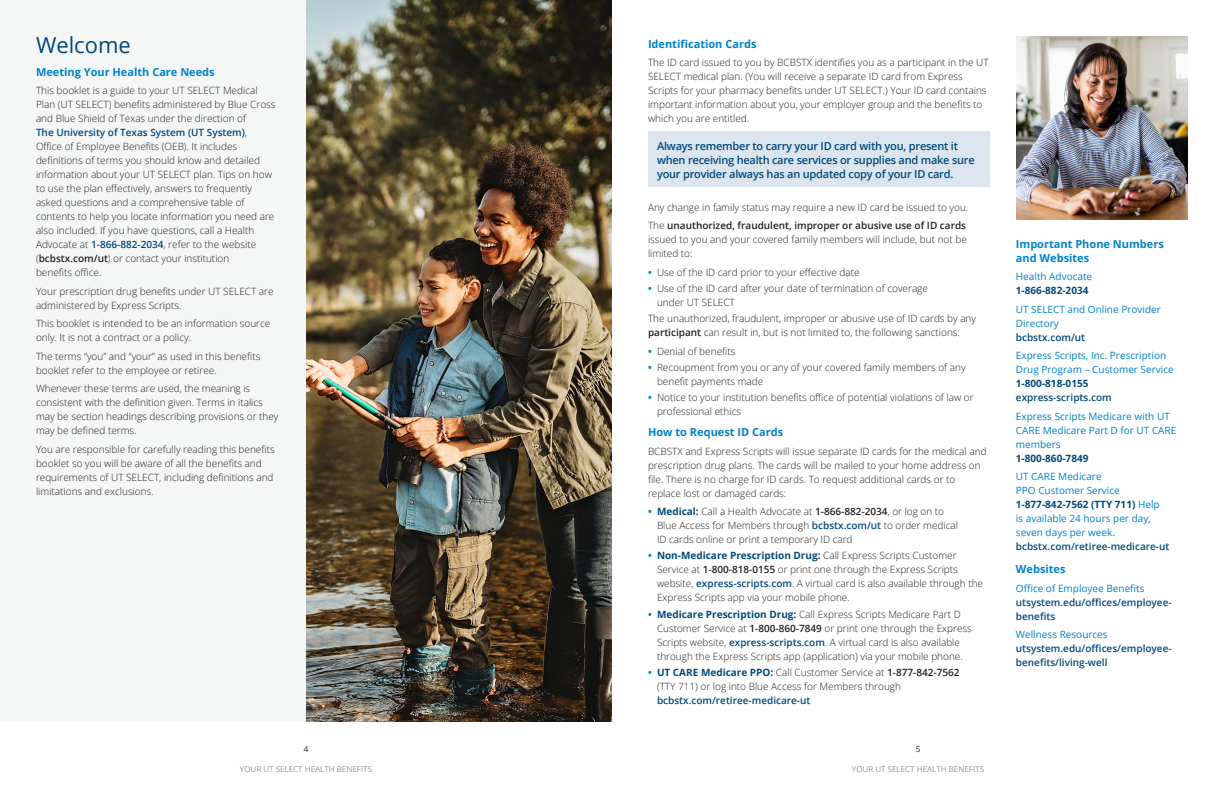
<style>
.page{position:relative;width:1224px;height:792px;background:#fff}
.page>*{position:absolute;margin:0;border:0;box-sizing:border-box;transform-origin:0 0}
.t1{font:22px "Open Sans";color:#00497b}
.callout_heading{font:600 11px/14px "Open Sans";letter-spacing:-.02em;color:#00497b}
.heading{font:700 11px/14px "Open Sans";color:#0082c8}
.body{font:300 10px/14px "Open Sans";color:#231f20}
.callout{font:10px/14px "Open Sans";color:#0082c8}
.callout-2{font:600 10px/14px "Open Sans";color:#00497b}
.t2{font:8px "Open Sans";color:#939598}
.t3{font:8px "Open Sans";color:#231f20}
.s1{font-weight:600;color:#00497b}
.s2{font-weight:600}
.s3{font-weight:700;color:#0082c8}
.s4{font-weight:700;color:#00497b}
.s5{font-weight:400;color:#0082c8}
</style>
<div class="page">
<img style="left:1016px;top:36px;width:172px;height:184px">
<div style="left:648px;top:132px;width:341px;height:55px;background:#dce5ee"></div>
<div style="left:0;top:0;width:306px;height:721px;background:#f5f7f7"></div>
<img style="left:306px;top:0;width:306px;height:721px">
<p class="t1" style="left:36px;top:30px;width:96px">Welcome</p>
<p class="heading" style="left:36px;top:65px;width:180px">Meeting Your Health Care Needs</p>
<p class="body" style="left:36px;top:83px;width:241px">This booklet is a guide to your UT SELECT Medical Plan (UT SELECT) benefits administered by Blue Cross and Blue Shield of Texas under the direction of<br><span class="s1">The University of Texas System (UT System)</span>, Office of Employee Benefits (OEB). It includes definitions of terms you should know and detailed information about your UT SELECT plan. Tips on how to use the plan effectively, answers to frequently asked questions and a comprehensive table of contents to help you locate information you need are also included. If you have questions, call a Health Advocate at <span class="s1">1-866-882-2034</span>, refer to the website (<span class="s2">bcbstx.com/ut</span>) or contact your institution<br>benefits office.</p>
<p class="body" style="left:36px;top:284px;width:239px">Your prescription drug benefits under UT SELECT are administered by Express Scripts.</p>
<p class="body" style="left:36px;top:316px;width:236px">This booklet is intended to be an information source only. It is not a contract or a policy.</p>
<p class="body" style="left:36px;top:349px;width:226px">The terms “you” and “your” as used in this benefits booklet refer to the employee or retiree.</p>
<p class="body" style="left:36px;top:381px;width:244px">Whenever these terms are used, the meaning is consistent with the definition given. Terms in italics may be section headings describing provisions or they may be defined terms.</p>
<p class="body" style="left:36px;top:442px;width:240px">You are responsible for carefully reading this benefits booklet so you will be aware of all the benefits and requirements of UT SELECT, including definitions and limitations and exclusions.</p>
<p class="heading" style="left:648px;top:37px;width:110px">Identification Cards</p>
<p class="body" style="left:648px;top:55px;width:342px">The ID card issued to you by BCBSTX identifies you as a participant in the UT SELECT medical plan. (You will receive a separate ID card from Express Scripts for your pharmacy benefits under UT SELECT.) Your ID card contains important information about you, your employer group and the benefits to which you are entitled.</p>
<p class="callout_heading" style="left:657px;top:138px;width:319px">Always remember to carry your ID card with you, present it when receiving health care services or supplies and make sure your provider always has an updated copy of your ID card.</p>
<p class="body" style="left:648px;top:200px;width:322px">Any change in family status may require a new ID card be issued to you.</p>
<p class="body" style="left:648px;top:218px;width:320px;text-align:justify">The <span class="s2">unauthorized, fraudulent, improper or abusive use of ID cards </span>issued to you and your covered family members will include, but not be limited to:</p>
<p class="body" style="left:648px;top:265px;width:213px"><span class="s3">•</span> Use of the ID card prior to your effective date</p>
<p class="body" style="left:657px;top:281px;width:272px;text-indent:-9px"><span class="s3">•</span> Use of the ID card after your date of termination of coverage under UT SELECT</p>
<p class="body" style="left:648px;top:311px;width:330px">The unauthorized, fraudulent, improper or abusive use of ID cards by any <span class="s2">participant</span> can result in, but is not limited to, the following sanctions:</p>
<p class="body" style="left:648px;top:344px;width:89px"><span class="s3">•</span> Denial of benefits</p>
<p class="body" style="left:657px;top:360px;width:310px;text-indent:-9px"><span class="s3">•</span> Recoupment from you or any of your covered family members of any benefit payments made</p>
<p class="body" style="left:657px;top:390px;width:318px;text-indent:-9px"><span class="s3">•</span> Notice to your institution benefits office of potential violations of law or professional ethics</p>
<p class="heading" style="left:648px;top:425px;width:137px">How to Request ID Cards</p>
<p class="body" style="left:648px;top:444px;width:340px">BCBSTX and Express Scripts will issue separate ID cards for the medical and prescription drug plans. The cards will be mailed to your home address on file. There is no charge for ID cards. To request additional cards or to replace lost or damaged cards:</p>
<p class="body" style="left:657px;top:504px;width:303px;text-indent:-9px"><span class="s3">•</span> <span class="s4">Medical:</span> Call a Health Advocate at <span class="s2">1-866-882-2034</span>, or log on to<br>Blue Access for Members through <span class="s1">bcbstx.com/ut</span> to order medical<br>ID cards online or print a temporary ID card</p>
<p class="body" style="left:657px;top:548px;width:328px;text-indent:-9px"><span class="s3">•</span> <span class="s4">Non-Medicare Prescription Drug:</span> Call Express Scripts Customer Service at <span class="s2">1-800-818-0155</span> or print one through the Express Scripts website, <span class="s1">express-scripts.com</span>. A virtual card is also available through the Express Scripts app via your mobile phone.</p>
<p class="body" style="left:657px;top:607px;width:316px;text-indent:-9px"><span class="s3">•</span> <span class="s4">Medicare Prescription Drug:</span> Call Express Scripts Medicare Part D Customer Service at <span class="s2">1-800-860-7849</span> or print one through the Express Scripts website, <span class="s1">express-scripts.com</span>. A virtual card is also available through the Express Scripts app (application) via your mobile phone.</p>
<p class="body" style="left:657px;top:665px;width:304px;text-indent:-9px"><span class="s3">•</span> <span class="s4">UT CARE Medicare PPO:</span> Call Customer Service at <span class="s2">1-877-842-7562 </span>(TTY 711) or log into Blue Access for Members through <span class="s1">bcbstx.com/retiree-medicare-ut</span></p>
<p class="t3" style="left:304px;top:744px;width:6px">4</p>
<p class="t3" style="left:916px;top:744px;width:6px">5</p>
<p class="t2" style="left:240px;top:764px;width:134px">YOUR UT SELECT HEALTH BENEFITS</p>
<p class="t2" style="left:852px;top:764px;width:134px">YOUR UT SELECT HEALTH BENEFITS</p>
<p class="heading" style="left:1016px;top:237px;width:149px">Important Phone Numbers and Websites</p>
<p class="callout" style="left:1016px;top:270px;width:78px">Health Advocate<br><span class="s4">1-866-882-2034</span></p>
<p class="callout" style="left:1016px;top:302px;width:146px">UT SELECT and Online Provider<br>Directory<br><span class="s1">bcbstx.com/ut</span></p>
<p class="callout" style="left:1016px;top:349px;width:159px">Express Scripts, Inc. Prescription<br>Drug Program – Customer Service<br><span class="s4">1-800-818-0155 </span><span class="s1">express-scripts.com</span></p>
<p class="callout" style="left:1016px;top:409px;width:162px">Express Scripts Medicare with UT<br>CARE Medicare Part D for UT CARE members<br><span class="s4">1-800-860-7849</span></p>
<p class="callout" style="left:1016px;top:470px;width:155px">UT CARE Medicare<br>PPO Customer Service<br><span class="s4">1-877-842-7562 (TTY 711)</span> Help is available 24 hours per day, seven days per week. <span class="s1">bcbstx.com/retiree-medicare-ut</span></p>
<p class="heading" style="left:1016px;top:562px;width:51px">Websites</p>
<p class="callout-2" style="left:1016px;top:581px;width:157px"><span class="s5">Office of Employee Benefits </span>utsystem.edu/offices/employee&shy;benefits</p>
<p class="callout-2" style="left:1016px;top:628px;width:157px"><span class="s5">Wellness Resources </span>utsystem.edu/offices/employee&shy;benefits/living-well</p>
</div>
